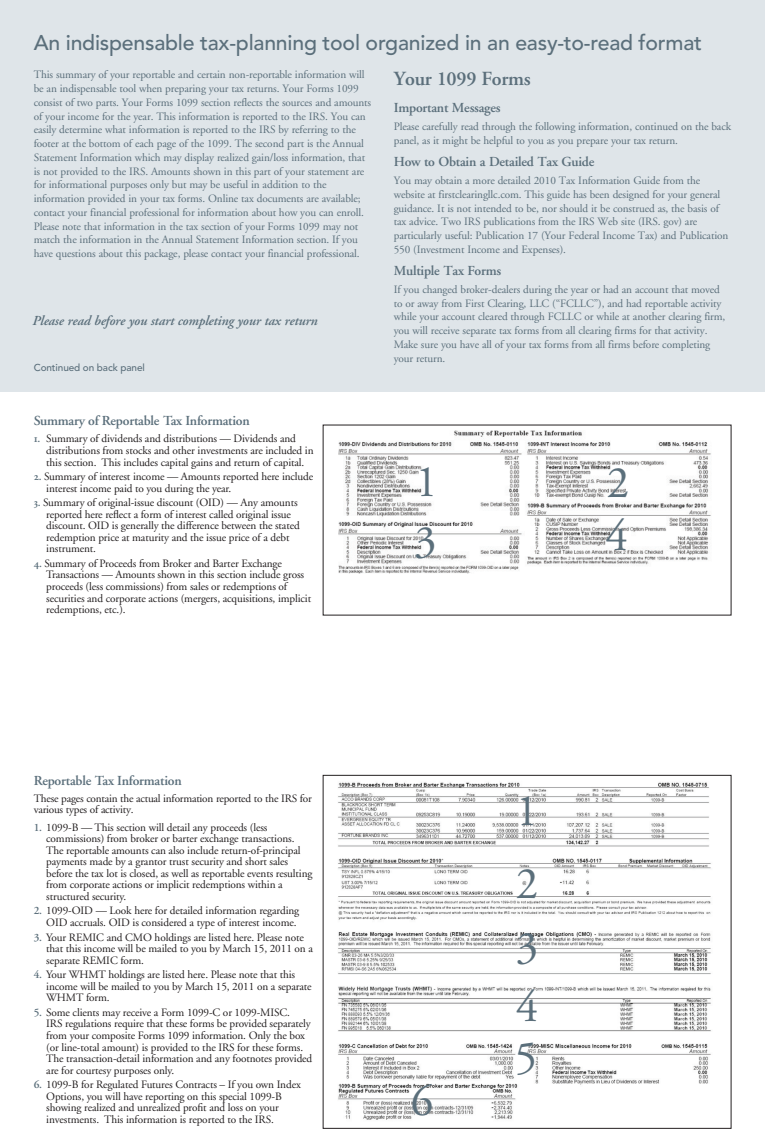
<style>
.page{position:relative;width:765px;height:1148px;background:#fff}
.page>*{position:absolute;margin:0;border:0;box-sizing:border-box;transform-origin:0 0}
.t1{font:45px/72.9px "Adobe Garamond";color:#5b6f7b}
.t2{font:500 21.25px "Avenir";letter-spacing:-.01em;color:#5b6f7b}
.t3{font:600 20px "Adobe Garamond";letter-spacing:-.015em;color:#5b6f7b}
.t4{font:600 13.75px "Adobe Garamond";letter-spacing:-.015em;color:#5b6f7b}
.t5{font:italic 600 13.75px "Adobe Garamond";letter-spacing:-.01em;color:#5b6f7b}
.t6{font:11.25px/11.6px "Adobe Garamond";letter-spacing:-.01em;color:#231f20}
.t7{font:11.25px/13.8px "Adobe Garamond";letter-spacing:-.01em;color:#5b6f7b}
.t8{font:500 10px "Avenir";letter-spacing:-.01em;color:#5b6f7b}
.s1{font-family:"Adobe Garamond Semibold SC";color:#5b6f7b}
.s2{font-weight:600;color:#5b6f7b}
</style>
<div class="page">
<img style="left:338px;top:430px;width:373px;height:143px">
<img style="left:338px;top:782px;width:373px;height:338px">
<div style="left:0;top:0;width:765px;height:391px;background:#dfe5e9"></div>
<h2 class="t2" style="left:34px;top:30px;width:670px">An indispensable tax-planning tool organized in an easy-to-read format</h2>
<p class="t7" style="left:34px;top:68px;width:339px">This summary of your reportable and certain non-reportable information will be an indispensable tool when preparing your tax returns. Your Forms 1099 consist of two parts. Your Forms 1099 section reflects the sources and amounts of your income for the year. This information is reported to the IRS. You can easily determine what information is reported to the IRS by referring to the footer at the bottom of each page of the 1099. The second part is the Annual Statement Information which may display realized gain/loss information, that is not provided to the IRS. Amounts shown in this part of your statement are for informational purposes only but may be useful in addition to the information provided in your tax forms. Online tax documents are available; contact your financial professional for information about how you can enroll.<br>Please note that information in the tax section of your Forms 1099 may not match the information in the Annual Statement Information section. If you have questions about this package, please contact your financial professional.</p>
<h3 class="t3" style="left:394px;top:67px;width:138px">Your 1099 Forms</h3>
<p class="t4" style="left:394px;top:100px;width:108px">Important Messages</p>
<p class="t7" style="left:394px;top:120px;width:339px">Please carefully read through the following information, continued on the back panel, as it might be helpful to you as you prepare your tax return.</p>
<p class="t4" style="left:394px;top:154px;width:202px">How to Obtain a Detailed Tax Guide</p>
<p class="t7" style="left:394px;top:174px;width:336px">You may obtain a more detailed 2010 Tax Information Guide from the website at firstclearingllc.com. This guide has been designed for your general guidance. It is not intended to be, nor should it be construed as, the basis of tax advice. Two IRS publications from the IRS Web site (IRS. gov) are particularly useful: Publication 17 (Your Federal Income Tax) and Publication 550 (Investment Income and Expenses).</p>
<p class="t4" style="left:394px;top:263px;width:109px">Multiple Tax Forms</p>
<p class="t7" style="left:394px;top:283px;width:333px">If you changed broker-dealers during the year or had an account that moved to or away from First Clearing, LLC (“FCLLC”), and had reportable activity while your account cleared through FCLLC or while at another clearing firm, you will receive separate tax forms from all clearing firms for that activity.<br>Make sure you have all of your tax forms from all firms before completing your return.</p>
<p class="t5" style="left:32px;top:313px;width:287px">Please read before you start completing your tax return</p>
<p class="t8" style="left:34px;top:362px;width:113px">Continued on back panel</p>
<p class="t4" style="left:34px;top:413px;width:218px">Summary of Reportable Tax Information</p>
<p class="t6" style="left:46px;top:433px;width:269px;text-indent:-12px"><span class="s1">1.</span> Summary of dividends and distributions — Dividends and distributions from stocks and other investments are included in this section. This includes capital gains and return of capital.</p>
<p class="t6" style="left:46px;top:471px;width:269px;text-indent:-12px"><span class="s1">2.</span> Summary of interest income — Amounts reported here include interest income paid to you during the year.</p>
<p class="t6" style="left:46px;top:497px;width:255px;text-indent:-12px"><span class="s1">3.</span> Summary of original-issue discount (OID) — Any amounts reported here reflect a form of interest called original issue discount. OID is generally the difference between the stated redemption price at maturity and the issue price of a debt instrument.</p>
<p class="t6" style="left:46px;top:558px;width:266px;text-indent:-12px"><span class="s1">4.</span> Summary of Proceeds from Broker and Barter Exchange Transactions — Amounts shown in this section include gross proceeds (less commissions) from sales or redemptions of securities and corporate actions (mergers, acquisitions, implicit redemptions, etc.).</p>
<p class="t4" style="left:34px;top:773px;width:149px">Reportable Tax Information</p>
<p class="t6" style="left:34px;top:793px;width:280px;line-height:11.2px">These pages contain the actual information reported to the IRS for various types of activity.</p>
<p class="t6" style="left:46px;top:821px;width:268px;text-indent:-12px"><span class="s2">1.</span> 1099-B — This section will detail any proceeds (less commissions) from broker or barter exchange transactions.<br>The reportable amounts can also include return-of-principal payments made by a grantor trust security and short sales before the tax lot is closed, as well as reportable events resulting from corporate actions or implicit redemptions within a structured security.</p>
<p class="t6" style="left:34px;top:905px;width:267px;text-align:right"><span class="s2">2.</span> 1099-OID — Look here for detailed information regarding<br>OID accruals. OID is considered a type of interest income.</p>
<p class="t6" style="left:46px;top:931px;width:268px;text-indent:-12px"><span class="s2">3.</span> Your REMIC and CMO holdings are listed here. Please note that this income will be mailed to you by March 15, 2011 on a separate REMIC form.</p>
<p class="t6" style="left:46px;top:969px;width:267px;text-indent:-12px"><span class="s2">4.</span> Your WHMT holdings are listed here. Please note that this income will be mailed to you by March 15, 2011 on a separate<br>WHMT form.</p>
<p class="t6" style="left:46px;top:1006px;width:268px;text-indent:-12px"><span class="s2">5.</span> Some clients may receive a Form 1099-C or 1099-MISC.<br>IRS regulations require that these forms be provided separately from your composite Forms 1099 information. Only the box (or line-total amount) is provided to the IRS for these forms.<br>The transaction-detail information and any footnotes provided are for courtesy purposes only.</p>
<p class="t6" style="left:46px;top:1079px;width:256px;text-indent:-12px"><span class="s2">6.</span> 1099-B for Regulated Futures Contracts – If you own Index Options, you will have reporting on this special 1099-B showing realized and unrealized profit and loss on your investments. This information is reported to the IRS.</p>
<h1 class="t1" style="left:415px;top:446px;width:24px">1</h1>
<h1 class="t1" style="left:607px;top:447px;width:24px">2</h1>
<h1 class="t1" style="left:414px;top:506px;width:24px">3</h1>
<h1 class="t1" style="left:606px;top:500px;width:24px">4</h1>
<h1 class="t1" style="left:411px;top:1065px;width:24px">6</h1>
<h1 class="t1" style="left:516px;top:775px;width:24px">1<br>2</h1>
<h1 class="t1" style="left:516px;top:918px;width:24px;line-height:59.2px">3<br>4</h1>
<h1 class="t1" style="left:515px;top:1022px;width:24px">5</h1>
</div>
